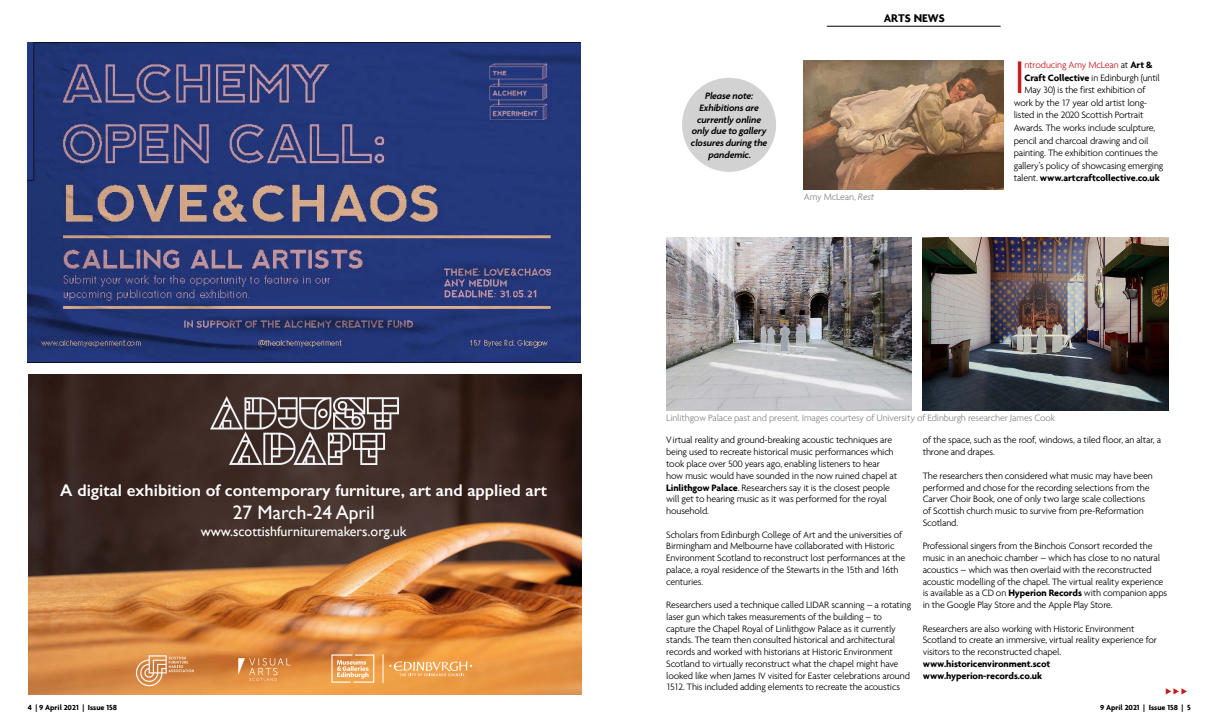
<style>
.page{position:relative;width:1219px;height:723px;background:#fff}
.page>*{position:absolute;margin:0;border:0;box-sizing:border-box;transform-origin:0 0}
.t1{font:300 49.5px "Agenda";color:#c41a1c}
.t2{font:19.4px "Gill Sans";color:#fff}
.t3{font:600 17px "Gill Sans";color:#fff}
.t4{font:14px "Gill Sans";color:#fff}
.t5{font:700 12px "Agenda";color:#000}
.t6{font:300 10px/11.8px "Agenda";letter-spacing:-.02em;color:#000}
.t7{font:300 10px "Agenda";letter-spacing:-.02em;color:#878787}
.t8{font:700 10px/11.7px "Agenda";letter-spacing:-.015em;color:#000}
.t9{font:italic 600 10px/11.8px "Agenda";letter-spacing:-.01em;color:#000;text-align:center}
.t10{font:300 10px "Agenda";letter-spacing:-.02em;color:#c41a1c}
.t11{font:700 8px "Agenda";color:#000}
.s1{font-style:italic}
.s2{color:#000}
.s3{font-weight:700;color:#000}
.s4{font-weight:700}
.s5{font-weight:300}
</style>
<div class="page">
<hr style="left:827px;top:26px;width:174px;height:1px;background:#000">
<img style="left:666px;top:237px;width:246px;height:173px">
<img style="left:28px;top:374px;width:553px;height:320px">
<img style="left:211px;top:396px;width:188px;height:69px">
<img style="left:136px;top:654px;width:59px;height:32px">
<img style="left:231px;top:651px;width:72px;height:37px">
<svg style="left:331px;top:654px;width:43px;height:29px"></svg>
<svg style="left:383px;top:654px;width:89px;height:29px;background:#efa658"></svg>
<img style="left:923px;top:237px;width:245px;height:173px">
<div style="left:682px;top:78px;width:94px;height:94px;background:#d2d2d2;border-radius:50%"></div>
<img style="left:804px;top:60px;width:199px;height:129px">
<img style="left:28px;top:43px;width:552px;height:320px">
<p class="t9" style="left:691px;top:91px;width:78px">Please note:<br>Exhibitions are currently online only due to gallery closures during the pandemic.</p>
<p class="t5" style="left:884px;top:11px;width:63px">ARTS NEWS</p>
<p class="t7" style="left:804px;top:191px;width:72px">Amy McLean, <span class="s1">Rest</span></p>
<h1 class="t1" style="left:1014px;top:48px;width:13px">I</h1>
<p class="t10" style="left:1024px;top:59px;width:129px">ntroducing Amy McLean <span class="s2">at</span> <span class="s3">Art &amp;</span></p>
<p class="t6" style="left:1024px;top:71px;width:137px"><span class="s4">Craft Collective</span> in Edinburgh (until</p>
<p class="t6" style="left:1024px;top:84px;width:123px">May 30) is the first exhibition of</p>
<p class="t6" style="left:1014px;top:96px;width:135px">work by the 17 year old artist long-</p>
<p class="t6" style="left:1014px;top:109px;width:131px">listed in the 2020 Scottish Portrait</p>
<p class="t6" style="left:1014px;top:122px;width:143px">Awards. The works include sculpture,</p>
<p class="t6" style="left:1014px;top:134px;width:137px">pencil and charcoal drawing and oil</p>
<p class="t6" style="left:1014px;top:147px;width:146px">painting. The exhibition continues the</p>
<p class="t6" style="left:1014px;top:159px;width:151px">gallery’s policy of showcasing emerging</p>
<p class="t8" style="left:1014px;top:172px;width:148px"><span class="s5">talent.</span> www.artcraftcollective.co.uk</p>
<h3 class="t3" style="left:60px;top:480px;width:488px">A digital exhibition of contemporary furniture, art and applied art</h3>
<h2 class="t2" style="left:233px;top:501px;width:143px">27 March-24 April</h2>
<h3 class="t4" style="left:201px;top:523px;width:207px">www.scottishfurnituremakers.org.uk</h3>
<p class="t7" style="left:666px;top:412px;width:391px">Linlithgow Palace past and present. Images courtesy of University of Edinburgh researcher James Cook</p>
<p class="t6" style="left:666px;top:434px;width:233px">V irtual reality and ground-breaking acoustic techniques are being used to recreate historical music performances which took place over 500 years ago, enabling listeners to hear how music would have sounded in the now ruined chapel at <span class="s4">Linlithgow Palace</span>. Researchers say it is the closest people will get to hearing music as it was performed for the royal household.</p>
<p class="t6" style="left:666px;top:528px;width:241px">Scholars from Edinburgh College of Art and the universities of Birmingham and Melbourne have collaborated with Historic Environment Scotland to reconstruct lost performances at the palace, a royal residence of the Stewarts in the 15th and 16th centuries.</p>
<p class="t6" style="left:666px;top:599px;width:247px">Researchers used a technique called LIDAR scanning – a rotating laser gun which takes measurements of the building – to capture the Chapel Royal of Linlithgow Palace as it currently stands. The team then consulted historical and architectural records and worked with historians at Historic Environment Scotland to virtually reconstruct what the chapel might have looked like when James IV visited for Easter celebrations around 1512. This included adding elements to recreate the acoustics</p>
<p class="t6" style="left:923px;top:434px;width:240px">of the space, such as the roof, windows, a tiled floor, an altar, a throne and drapes.</p>
<p class="t6" style="left:923px;top:469px;width:232px">The researchers then considered what music may have been performed and chose for the recording selections from the Carver Choir Book, one of only two large scale collections of Scottish church music to survive from pre-Reformation Scotland.</p>
<p class="t6" style="left:923px;top:540px;width:246px">Professional singers from the Binchois Consort recorded the music in an anechoic chamber – which has close to no natural acoustics – which was then overlaid with the reconstructed acoustic modelling of the chapel. The virtual reality experience is available as a CD on <span class="s4">Hyperion Records</span> with companion apps in the Google Play Store and the Apple Play Store.</p>
<p class="t6" style="left:923px;top:622px;width:236px">Researchers are also working with Historic Environment<br>Scotland to create an immersive, virtual reality experience for visitors to the reconstructed chapel.</p>
<p class="t8" style="left:923px;top:657px;width:129px">www.historicenvironment.scot www.hyperion-records.co.uk</p>
<p class="t11" style="left:28px;top:703px;width:91px">4 | 9 April 2021 | Issue 158</p>
<p class="t11" style="left:1100px;top:702px;width:92px">9 April 2021 | Issue 158 | 5</p>
</div>
